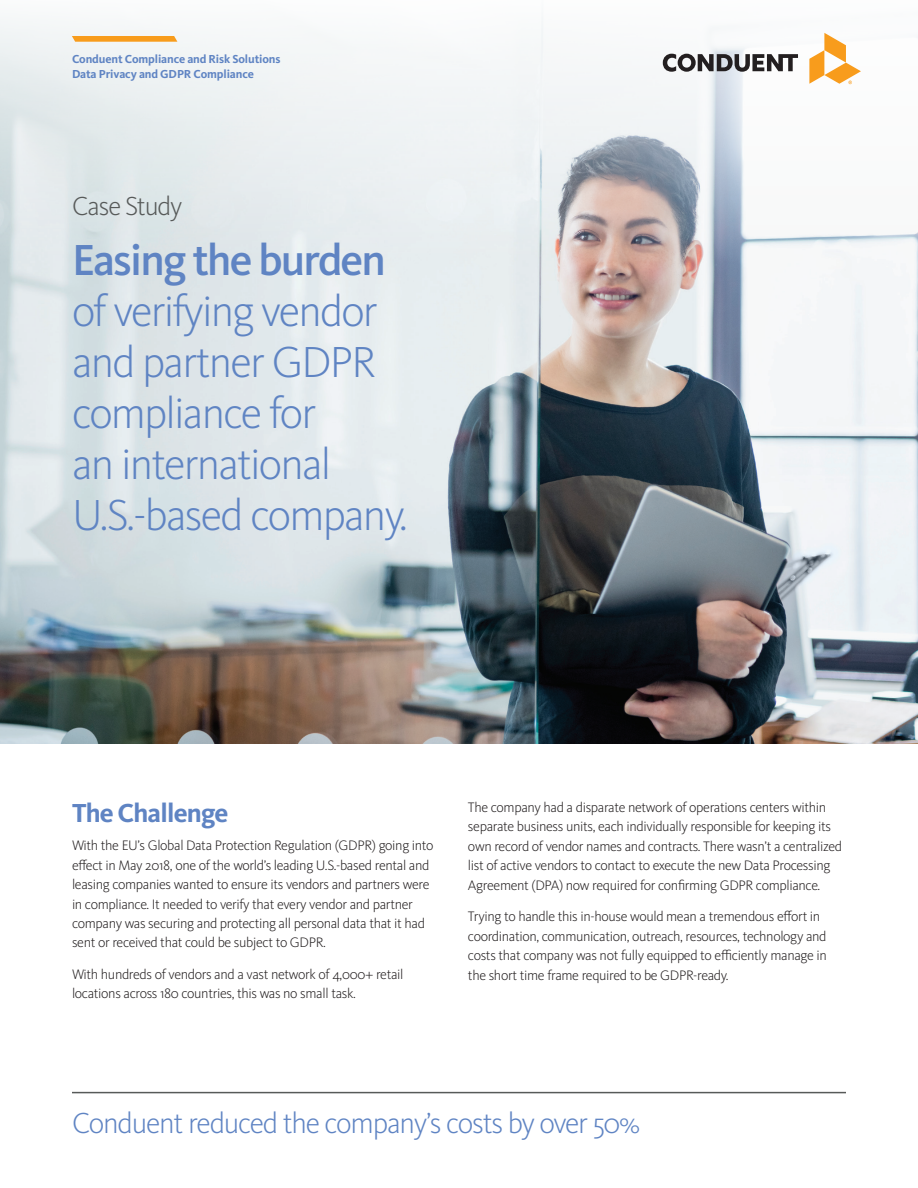
<style>
.page{position:relative;width:918px;height:1188px;background:#fff}
.page>*{position:absolute;margin:0;border:0;box-sizing:border-box;transform-origin:0 0}
.t1{font:300 45px/51px "Kievit Pro";letter-spacing:-.04em;color:#5f84c3}
.t2{font:500 45px "Kievit Pro";letter-spacing:-.04em;color:#5f84c3}
.t3{font:300 30px "Kievit Pro";letter-spacing:-.04em;color:#5f84c3}
.t4{font:700 27px "Kievit Pro";letter-spacing:-.03em;color:#5f84c3}
.t5{font:300 27px "Kievit Pro";letter-spacing:-.04em;color:#575a59}
.t6{font:300 14.25px/19.5px "Kievit Pro";letter-spacing:-.025em;color:#231f20}
.t7{font:700 12px/15px "Kievit Pro";letter-spacing:-.01em;color:#5f84c3}
</style>
<div class="page">
<img style="left:0;top:270px;width:918px;height:473px">
<svg style="left:0;top:18px;width:918px;height:252px;fill:#eef2f3"></svg>
<svg style="left:72px;top:36px;width:105px;height:6px"></svg>
<svg style="left:809px;top:33px;width:52px;height:51px"></svg>
<svg style="left:663px;top:54px;width:135px;height:18px"></svg>
<hr style="left:72px;top:1092px;width:774px;height:1px;background:#575a59">
<p class="t7" style="left:72px;top:52px;width:210px">Conduent Compliance and Risk Solutions<br>Data Privacy and GDPR Compliance</p>
<h3 class="t5" style="left:72px;top:190px;width:112px">Case Study</h3>
<h1 class="t2" style="left:72px;top:233px;width:316px">Easing the burden</h1>
<h1 class="t1" style="left:72px;top:285px;width:337px">of verifying vendor and partner GDPR compliance for<br>an international<br>U.S.-based company.</h1>
<h3 class="t4" style="left:72px;top:796px;width:158px">The Challenge</h3>
<p class="t6" style="left:72px;top:835px;width:363px">With the EU’s Global Data Protection Regulation (GDPR) going into effect in May 2018, one of the world’s leading U.S.-based rental and leasing companies wanted to ensure its vendors and partners were in compliance. It needed to verify that every vendor and partner company was securing and protecting all personal data that it had sent or received that could be subject to GDPR.</p>
<p class="t6" style="left:72px;top:964px;width:333px">With hundreds of vendors and a vast network of 4,000+ retail locations across 180 countries, this was no small task.</p>
<p class="t6" style="left:468px;top:797px;width:376px">The company had a disparate network of operations centers within separate business units, each individually responsible for keeping its own record of vendor names and contracts. There wasn’t a centralized list of active vendors to contact to execute the new Data Processing Agreement (DPA) now required for confirming GDPR compliance.</p>
<p class="t6" style="left:468px;top:907px;width:360px">Trying to handle this in-house would mean a tremendous effort in coordination, communication, outreach, resources, technology and costs that company was not fully equipped to efficiently manage in the short time frame required to be GDPR-ready.</p>
<h2 class="t3" style="left:72px;top:1105px;width:570px">Conduent reduced the company’s costs by over 50%</h2>
</div>
